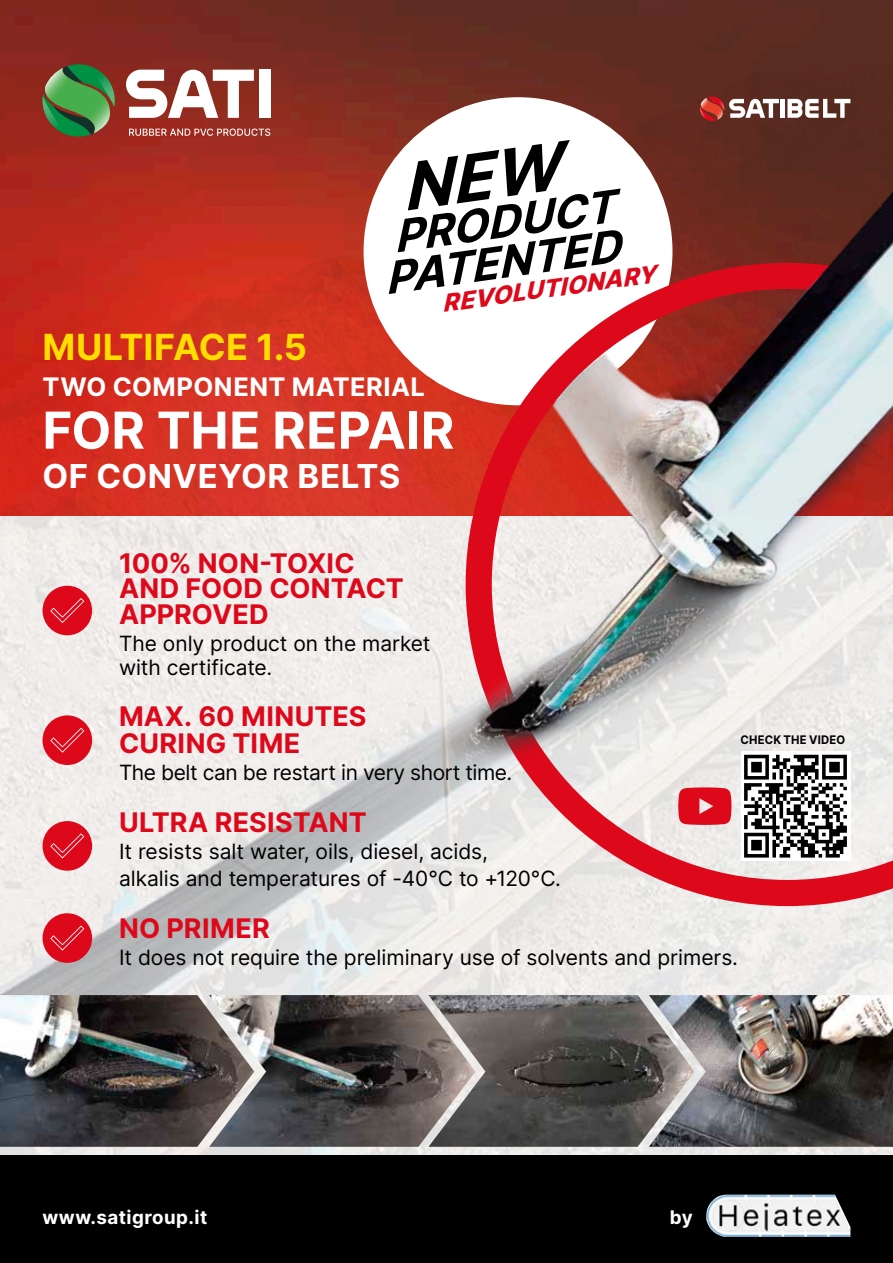
<style>
.page{position:relative;width:893px;height:1263px;background:#fff}
.page>*{position:absolute;margin:0;border:0;box-sizing:border-box;transform-origin:0 0}
.t1{font:700 51px "Inter";letter-spacing:.005em;color:#fff}
.t2{font:italic 700 44.1px/40px "Inter";color:#000;text-align:center}
.t3{font:700 36px "Inter";color:#fd0}
.t4{font:700 33px "Inter";letter-spacing:.015em;color:#fff}
.t5{font:700 27px/25.5px "Inter";letter-spacing:.005em;color:#de081b}
.t6{font:700 25.5px "Inter";letter-spacing:.015em;color:#fff}
.t7{font:italic 800 24px "Inter";color:#de081b}
.t8{font:21px/24px "Inter";letter-spacing:-.005em;color:#000}
.t9{font:700 18.75px "Inter";letter-spacing:.025em;color:#fff}
.t10{font:700 11.85px "Inter";letter-spacing:.02em;color:#000;scale:.95 1}
</style>
<div class="page">
<img style="left:0;top:516px;width:893px;height:640px">
<img style="left:0;top:0;width:893px;height:516px">
<div style="left:364px;top:97px;width:308px;height:308px;background:#fff;border-radius:50%"></div>
<div style="left:0;top:1156px;width:893px;height:107px;background:#000"></div>
<img style="left:0;top:995px;width:209px;height:152px">
<img style="left:209px;top:995px;width:219px;height:152px">
<img style="left:428px;top:995px;width:221px;height:152px">
<img style="left:649px;top:995px;width:244px;height:152px">
<img style="left:706px;top:1195px;width:144px;height:42px">
<svg style="left:787px;top:99px;width:63px;height:18px"></svg>
<hr style="left:781px;top:99px;width:4px;height:19px;background:#fff">
<svg style="left:699px;top:97px;width:80px;height:20px"></svg>
<div style="left:259px;top:70px;width:11px;height:48px;background:#fff"></div>
<svg style="left:126px;top:70px;width:128px;height:48px"></svg>
<svg style="left:42px;top:64px;width:73px;height:73px;background:#527b44"></svg>
<svg style="left:129px;top:129px;width:4px;height:7px"></svg>
<img style="left:133px;top:117px;width:760px;height:839px">
<div style="left:740px;top:751px;width:110px;height:110px;background:#fff"></div>
<svg style="left:744px;top:755px;width:103px;height:102px"></svg>
<svg style="left:678px;top:787px;width:53px;height:38px;background:#df2434"></svg>
<div style="left:43px;top:586px;width:49px;height:49px;background:#de081b;border-radius:50%"></div>
<svg style="left:50px;top:598px;width:34px;height:25px"></svg>
<div style="left:43px;top:715px;width:49px;height:50px;background:#de081b;border-radius:50%"></div>
<svg style="left:50px;top:728px;width:34px;height:25px"></svg>
<div style="left:43px;top:821px;width:49px;height:50px;background:#de081b;border-radius:50%"></div>
<svg style="left:50px;top:833px;width:34px;height:25px"></svg>
<div style="left:43px;top:913px;width:49px;height:50px;background:#de081b;border-radius:50%"></div>
<svg style="left:50px;top:925px;width:34px;height:25px"></svg>
<svg style="left:408px;top:140px;width:162px;height:70px"></svg>
<h2 class="t2" style="left:375px;top:218px;width:239px;rotate:-8deg">PRODUCT<br>PATENTED</h2>
<p class="t7" style="left:439px;top:286px;width:217px;rotate:-8deg">REVOLUTIONARY</p>
<h3 class="t3" style="left:43px;top:321px;width:266px">MULTIFACE 1.5</h3>
<p class="t6" style="left:43px;top:368px;width:384px">TWO COMPONENT MATERIAL</p>
<h1 class="t1" style="left:43px;top:393px;width:413px">FOR THE REPAIR</h1>
<h3 class="t4" style="left:43px;top:452px;width:359px">OF CONVEYOR BELTS</h3>
<p class="t5" style="left:119px;top:549px;width:286px">100% NON-TOXIC<br>AND FOOD CONTACT<br>APPROVED</p>
<p class="t8" style="left:119px;top:630px;width:313px">The only product on the market with certificate.</p>
<p class="t5" style="left:119px;top:702px;width:249px;line-height:27px">MAX. 60 MINUTES<br>CURING TIME</p>
<p class="t8" style="left:119px;top:760px;width:395px">The belt can be restart in very short time.</p>
<p class="t5" style="left:119px;top:809px;width:249px">ULTRA RESISTANT</p>
<p class="t8" style="left:119px;top:837px;width:444px;line-height:27px">It resists salt water, oils, diesel, acids,<br>alkalis and temperatures of -40°C to +120°C.</p>
<p class="t5" style="left:119px;top:914px;width:152px">NO PRIMER</p>
<p class="t8" style="left:119px;top:944px;width:620px">It does not require the preliminary use of solvents and primers.</p>
<p class="t10" style="left:740px;top:731px;width:112px">CHECK THE VIDEO</p>
<p class="t9" style="left:43px;top:1203px;width:166px">www.satigroup.it</p>
<p class="t9" style="left:670px;top:1203px;width:25px">by</p>
</div>
